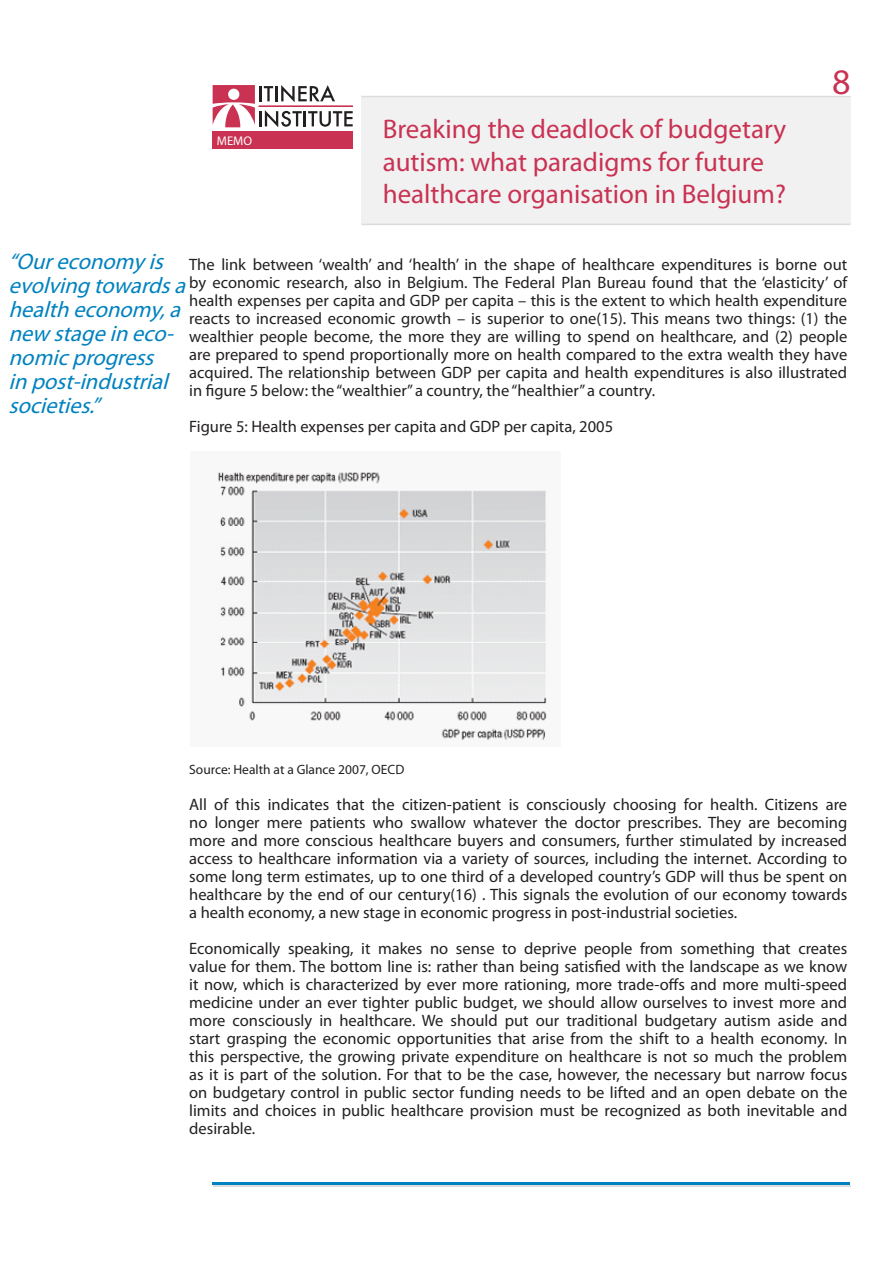
<style>
.page{position:relative;width:893px;height:1263px;background:#fff}
.page>*{position:absolute;margin:0;border:0;box-sizing:border-box;transform-origin:0 0}
.t1{font:36px "Myriad Pro";color:#c93252}
.t2{font:27px/32.4px "Myriad Pro";color:#c93252}
.t3{font:italic 22.5px/24px "Myriad Pro";color:#0082bf}
.t4{font:16.5px/18px "Myriad Pro";color:#221f1f;text-align:justify}
.t5{font:13.5px "Myriad Pro";color:#221f1f}
.t6{font:12.6px "Myriad Pro";color:#fff}
</style>
<div class="page">
<div style="left:361px;top:97px;width:489px;height:127px;background:#f1f1f2"></div>
<hr style="left:361px;top:96px;width:489px;height:1px;background:#dbdcde">
<hr style="left:361px;top:224px;width:489px;height:1px;background:#dbdcde">
<img style="left:217px;top:472px;width:330px;height:268px">
<svg style="left:213px;top:85px;width:140px;height:42px"></svg>
<hr style="left:259px;top:106px;width:94px;height:1px;background:#c93252">
<div style="left:213px;top:132px;width:140px;height:17px;background:#c93252"></div>
<hr style="left:213px;top:1182px;width:637px;height:2px;background:#0082bf">
<hr style="left:213px;top:1185px;width:637px;height:1px;background:#dbdcde">
<p class="t6" style="left:217px;top:136px;width:37px">MEMO</p>
<h2 class="t2" style="left:383px;top:115px;width:405px">Breaking the deadlock of budgetary autism: what paradigms for future healthcare organisation in Belgium?</h2>
<h1 class="t1" style="left:832px;top:68px;width:20px">8</h1>
<h3 class="t3" style="left:9px;top:251px;width:184px">“Oureconomy is evolving towardsa health economy,a new stage in eco&shy;nomicprogress<br>in post-industrial societies.”</h3>
<p class="t4" style="left:189px;top:257px;width:660px">The link between ‘wealth’ and ‘health’ in the shape of healthcare expenditures is borne out by economic research, also in Belgium. The Federal Plan Bureau found that the ‘elasticity’ of health expenses per capita and GDP per capita – this is the extent to which health expenditure reacts to increased economic growth – is superior to one(15). This means two things: (1) the wealthier people become, the more they are willing to spend on healthcare, and (2) people are prepared to spend proportionally more on health compared to the extra wealth they have acquired. The relationship between GDP per capita and health expenditures is also illustrated in figure 5 below: the “wealthier” a country, the “healthier” a country.</p>
<p class="t4" style="left:189px;top:419px;width:425px">Figure 5: Health expenses per capita and GDP per capita, 2005</p>
<p class="t5" style="left:189px;top:764px;width:217px">Source: Health at a Glance 2007, OECD</p>
<p class="t4" style="left:189px;top:797px;width:660px">All of this indicates that the citizen-patient is consciously choosing for health. Citizens are no longer mere patients who swallow whatever the doctor prescribes. They are becoming more and more conscious healthcare buyers and consumers, further stimulated by increased access to healthcare information via a variety of sources, including the internet. According to some long term estimates, up to one third of a developed country’s GDP will thus be spent on healthcare by the end of our century(16) . This signals the evolution of our economy towards a health economy, a new stage in economic progress in post-industrial societies.</p>
<p class="t4" style="left:189px;top:941px;width:660px">Economically speaking, it makes no sense to deprive people from something that creates value for them. The bottom line is: rather than being satisfied with the landscape as we know it now, which is characterized by ever more rationing, more trade-offs and more multi-speed medicine under an ever tighter public budget, we should allow ourselves to invest more and more consciously in healthcare. We should put our traditional budgetary autism aside and start grasping the economic opportunities that arise from the shift to a health economy. In this perspective, the growing private expenditure on healthcare is not so much the problem as it is part of the solution. For that to be the case, however, the necessary but narrow focus on budgetary control in public sector funding needs to be lifted and an open debate on the limits and choices in public healthcare provision must be recognized as both inevitable and desirable.</p>
</div>
